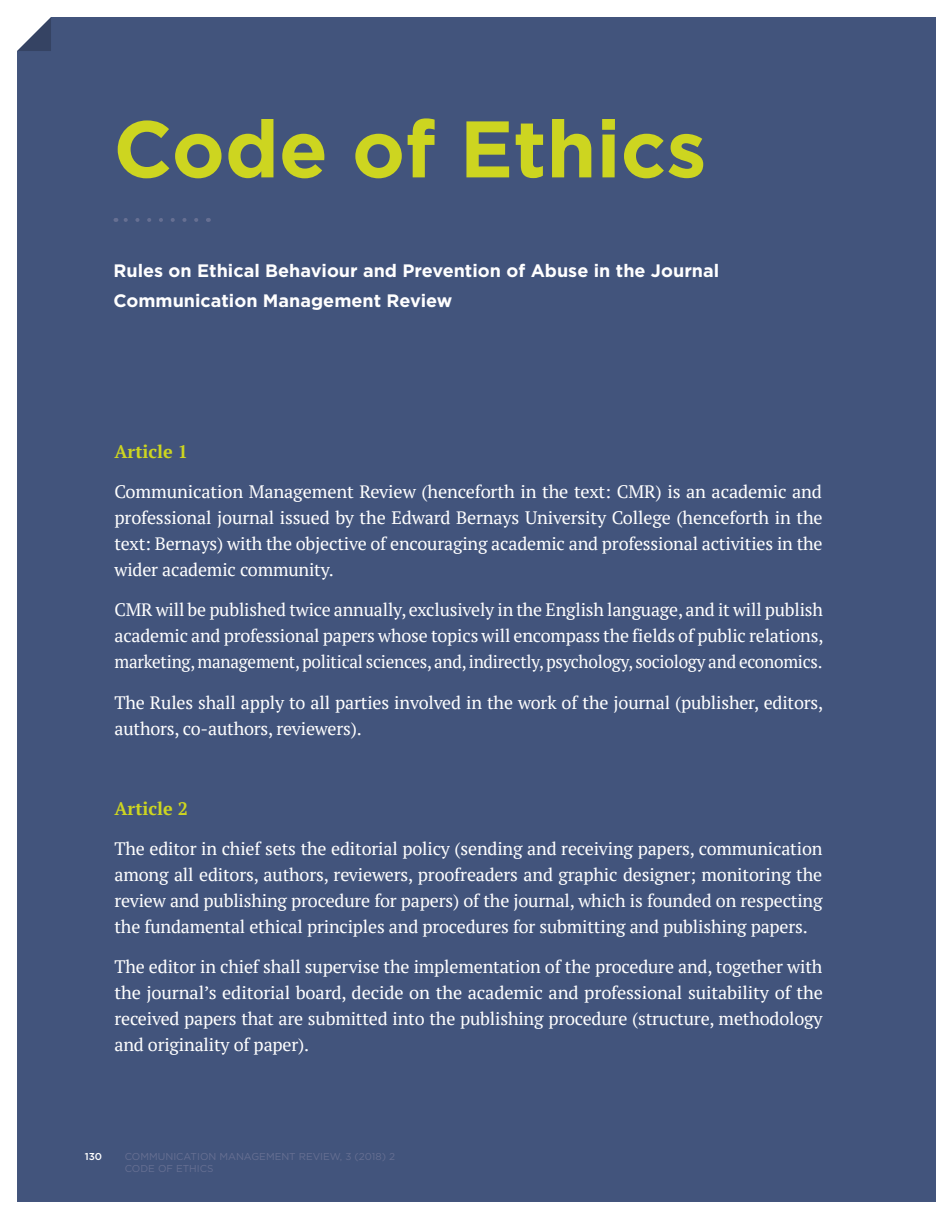
<style>
.page{position:relative;width:936px;height:1219px;background:#fff}
.page>*{position:absolute;margin:0;border:0;box-sizing:border-box;transform-origin:0 0}
.t1{font:700 80px "Gotham";color:#cdd520}
.t2{font:18px/26px "PT Serif";letter-spacing:-.01em;color:#fff;text-align:justify}
.t3{font:700 18px/30px "Gotham";color:#fff}
.t4{font:700 18px "PT Serif";color:#cdd520}
.t5{font:10px/12px "Gotham";color:#666f92}
.t6{font:500 10px "Gotham";color:#fff}
</style>
<div class="page">
<div style="left:17px;top:17px;width:918px;height:1185px;background:#42547c"></div>
<svg style="left:17px;top:17px;width:34px;height:34px"></svg>
<svg style="left:115px;top:218px;width:81px;height:4px"></svg>
<svg style="left:112px;top:1159px;width:2px;height:15px"></svg>
<h1 class="t1" style="left:113px;top:96px;width:594px">Code of Ethics</h1>
<p class="t3" style="left:113px;top:255px;width:607px">Rules on Ethical Behaviour and Prevention of Abuse in the Journal<br>Communication Management Review</p>
<p class="t4" style="left:114px;top:439px;width:75px">Article 1</p>
<p class="t2" style="left:114px;top:479px;width:709px">Communication Management Review (henceforth in the text: CMR) is an academic and professional journal issued by the Edward Bernays University College (henceforth in the text: Bernays) with the objective of encouraging academic and professional activities in the wider academic community.</p>
<p class="t2" style="left:114px;top:597px;width:710px">CMR will be published twice annually, exclusively in the English language, and it will publish academic and professional papers whose topics will encompass the fields of public relations, marketing, management, political sciences, and, indirectly, psychology, sociology and economics.</p>
<p class="t2" style="left:114px;top:689px;width:710px">The Rules shall apply to all parties involved in the work of the journal (publisher, editors, authors, co-authors, reviewers).</p>
<p class="t4" style="left:114px;top:796px;width:75px">Article 2</p>
<p class="t2" style="left:114px;top:835px;width:709px">The editor in chief sets the editorial policy (sending and receiving papers, communication among all editors, authors, reviewers, proofreaders and graphic designer; monitoring the review and publishing procedure for papers) of the journal, which is founded on respecting the fundamental ethical principles and procedures for submitting and publishing papers.</p>
<p class="t2" style="left:114px;top:954px;width:710px">The editor in chief shall supervise the implementation of the procedure and, together with the journal’s editorial board, decide on the academic and professional suitability of the received papers that are submitted into the publishing procedure (structure, methodology and originality of paper).</p>
<p class="t6" style="left:85px;top:1150px;width:19px">130</p>
<p class="t5" style="left:125px;top:1150px;width:272px">COMMUNICATION MANAGEMENT REVIEW, 3 (2018) 2<br>CODE OF ETHICS</p>
</div>
